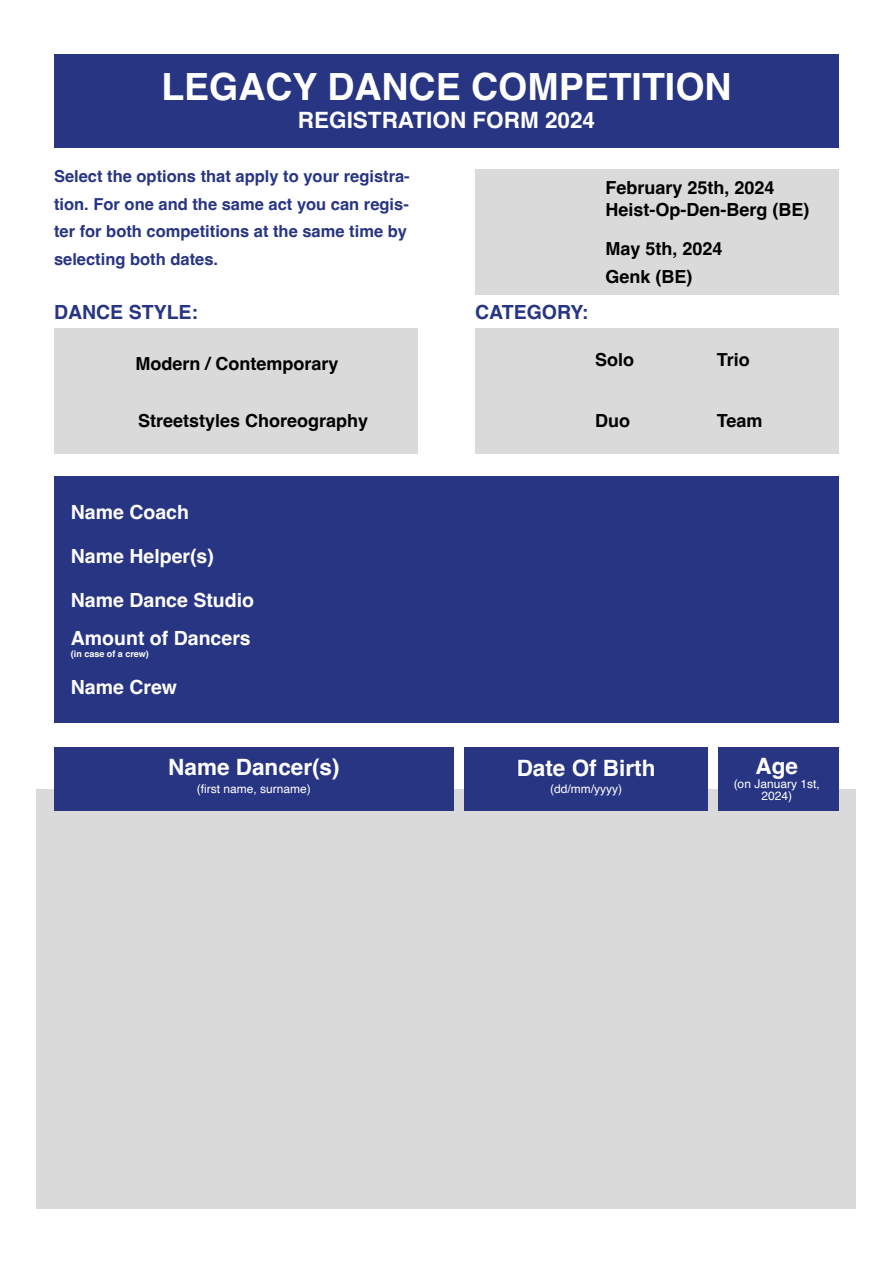
<style>
.page{position:relative;width:893px;height:1263px;background:#fff}
.page>*{position:absolute;margin:0;border:0;box-sizing:border-box;transform-origin:0 0}
.t1{font:700 37.5px "Helvetica";color:#fff}
.t2{font:700 22.5px "Helvetica";color:#fff}
.t3{font:700 19.5px/38px "Helvetica";color:#fff}
.t4{font:700 19.5px "Helvetica";color:#283583}
.t5{font:700 18px/21.6px "Helvetica";color:#000}
.t6{font:700 16.5px/27.6px "Helvetica";color:#283583}
.t7{font:12px/12px "Helvetica";color:#fff;text-align:center}
.t8{font:700 9px "Helvetica";color:#fff}
</style>
<div class="page">
<div style="left:475px;top:328px;width:364px;height:125px;background:#dadada"></div>
<div style="left:54px;top:328px;width:364px;height:125px;background:#dadada"></div>
<div style="left:54px;top:476px;width:785px;height:247px;background:#283583"></div>
<div style="left:54px;top:54px;width:785px;height:93px;background:#283583"></div>
<div style="left:37px;top:789px;width:819px;height:420px;background:#dadada"></div>
<div style="left:719px;top:747px;width:120px;height:64px;background:#283583"></div>
<div style="left:464px;top:747px;width:244px;height:64px;background:#283583"></div>
<div style="left:54px;top:747px;width:400px;height:64px;background:#283583"></div>
<div style="left:475px;top:170px;width:364px;height:125px;background:#dadada"></div>
<h1 class="t1" style="left:161px;top:64px;width:572px">LEGACY DANCE COMPETITION</h1>
<h2 class="t2" style="left:298px;top:106px;width:299px">REGISTRATION FORM 2024</h2>
<p class="t6" style="left:54px;top:164px;width:357px">Select the options that apply to your registra&shy;tion. For one and the same act you can regis&shy;ter for both competitions at the same time by selecting both dates.</p>
<p class="t4" style="left:54px;top:300px;width:146px">DANCE STYLE:</p>
<p class="t5" style="left:135px;top:354px;width:205px">Modern / Contemporary</p>
<p class="t5" style="left:138px;top:412px;width:232px">Streetstyles Choreography</p>
<p class="t3" style="left:71px;top:495px;width:120px">Name Coach</p>
<p class="t3" style="left:71px;top:539px;width:145px">Name Helper(s)</p>
<p class="t3" style="left:71px;top:583px;width:185px">Name Dance Studio<br>Amount of Dancers</p>
<p class="t8" style="left:71px;top:648px;width:80px">(in case of a crew)</p>
<p class="t3" style="left:71px;top:671px;width:108px">Name Crew</p>
<h2 class="t2" style="left:168px;top:754px;width:173px">Name Dancer(s)</h2>
<p class="t7" style="left:197px;top:783px;width:116px">(first name, surname)</p>
<p class="t4" style="left:475px;top:300px;width:115px">CATEGORY:</p>
<p class="t5" style="left:605px;top:179px;width:205px">February 25th, 2024<br>Heist-Op-Den-Berg (BE)</p>
<p class="t5" style="left:605px;top:237px;width:119px;line-height:27.6px">May 5th, 2024<br>Genk (BE)</p>
<p class="t5" style="left:595px;top:351px;width:41px">Solo</p>
<p class="t5" style="left:717px;top:351px;width:35px">Trio</p>
<p class="t5" style="left:595px;top:412px;width:36px">Duo</p>
<p class="t5" style="left:717px;top:412px;width:47px">Team</p>
<h2 class="t2" style="left:517px;top:754px;width:140px">Date Of Birth</h2>
<p class="t7" style="left:550px;top:783px;width:73px">(dd/mm/yyyy)</p>
<h2 class="t2" style="left:755px;top:752px;width:44px">Age</h2>
<p class="t7" style="left:734px;top:778px;width:88px">(on January 1st,<br>2024)</p>
</div>
